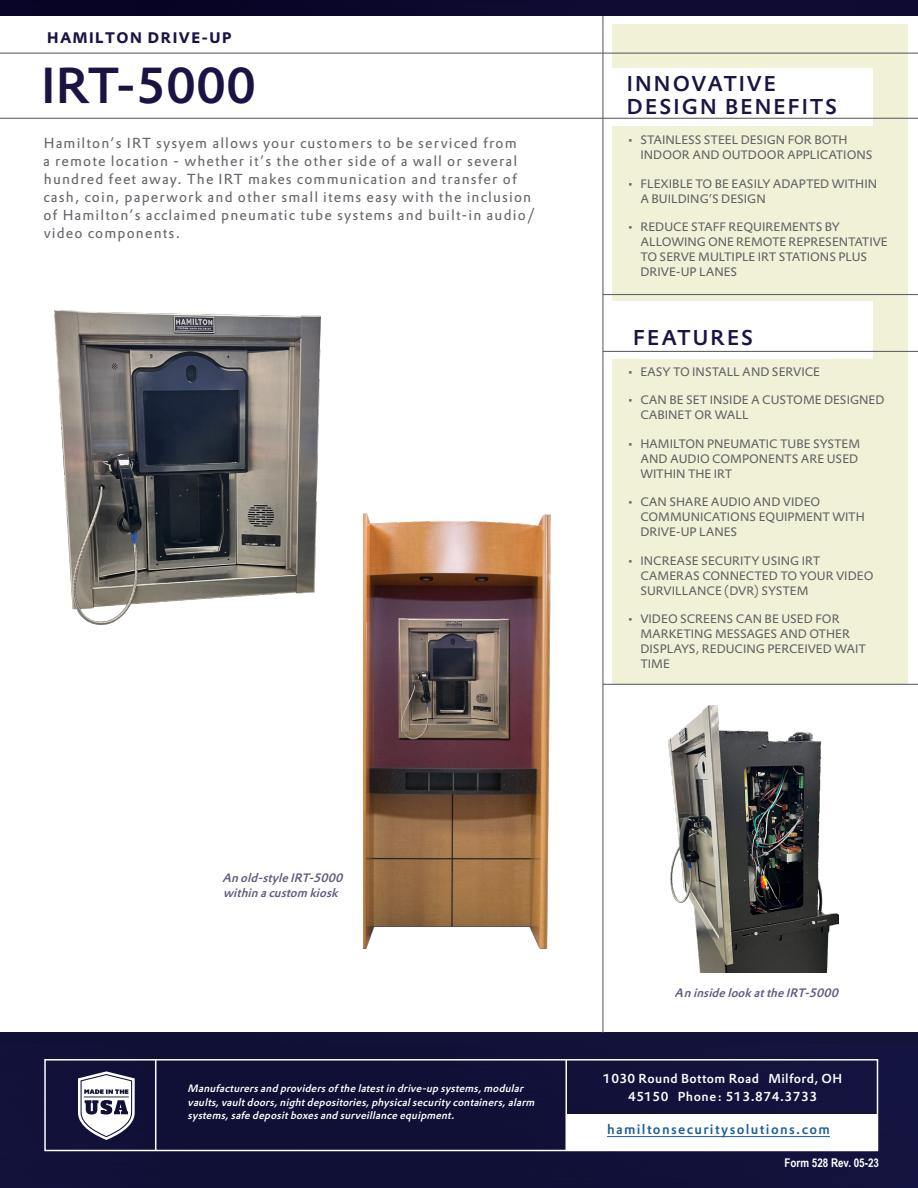
<style>
.page{position:relative;width:918px;height:1188px;background:#fff}
.page>*{position:absolute;margin:0;border:0;box-sizing:border-box;transform-origin:0 0}
.t1{font:49.5px "DTL Prokyon T Medium";color:#1b1344}
.t2{font:21px/22.5px "DTL Prokyon ST Medium";letter-spacing:.1em;color:#1b1344}
.t3{font:700 15px "DTL Prokyon T Caps";letter-spacing:.1em;color:#1b1344}
.t4{font:14.25px/18px "DTL Prokyon T";letter-spacing:.08em;color:#62656a}
.t5{font:13.5px "DTL Prokyon T Medium";letter-spacing:.1em;color:#175d9e}
.t6{font:12.75px/18px "DTL Prokyon T Medium";letter-spacing:.03em;color:#fff;text-align:center}
.Sidebar_Bullet_Text{font:12px/15px "DTL Prokyon T";color:#616164}
.t7{font:italic 12px/15px "DTL Prokyon T Medium";color:#1b1344}
.t8{font:700 12px "Arial Narrow";color:#fff}
.t9{font:italic 10.5px/13.5px "DTL Prokyon T Medium";color:#fff}
.s1{font-family:"DTL Prokyon ST Medium"}
</style>
<div class="page">
<div style="left:612px;top:24px;width:296px;height:660px;background:#f1f1d7"></div>
<div style="left:589px;top:68px;width:284px;height:58px;background:#fff"></div>
<div style="left:589px;top:301px;width:284px;height:58px;background:#fff"></div>
<hr style="left:0;top:118px;width:918px;height:1px;background:#62656a">
<hr style="left:603px;top:351px;width:315px;height:1px;background:#62656a">
<hr style="left:603px;top:684px;width:315px;height:1px;background:#62656a">
<hr style="left:603px;top:294px;width:315px;height:1px;background:#62656a">
<hr style="left:0;top:53px;width:918px;height:1px;background:#62656a">
<div style="left:0;top:1033px;width:918px;height:11px;background:#121139"></div>
<hr style="left:602px;top:0;width:2px;height:1033px;background:#62656a">
<img style="left:0;top:0;width:918px;height:16px">
<div style="left:0;top:1044px;width:918px;height:144px;background:#111038"></div>
<svg style="left:78px;top:1071px;width:57px;height:69px"></svg>
<div style="left:44px;top:1059px;width:834px;height:92px;border:2px solid #fff"></div>
<hr style="left:155px;top:1059px;width:1px;height:91px;background:#fff">
<hr style="left:566px;top:1059px;width:1px;height:91px;background:#fff">
<div style="left:567px;top:1114px;width:311px;height:37px;background:#fff"></div>
<hr style="left:607px;top:1136px;width:223px;height:1px;background:#175d9e">
<img style="left:363px;top:513px;width:187px;height:435px">
<img style="left:54px;top:311px;width:267px;height:313px">
<img style="left:669px;top:705px;width:170px;height:268px">
<p class="t3" style="left:47px;top:28px;width:186px">HAMILTON DRIVE-UP</p>
<p class="t1" style="left:41px;top:52px;width:217px">IRT-5000</p>
<p class="t4" style="left:43px;top:134px;width:494px">Hamilton’s IRT sysyem allows your customers to be serviced from<br>a remote location - whether it’s the other side of a wall or several hundred feet away. The IRT makes communication and transfer of cash, coin, paperwork and other small items easy with the inclusion of Hamilton’s acclaimed pneumatic tube systems and built-in audio/ video components.</p>
<p class="t2" style="left:627px;top:73px;width:212px">INNOVATIVE<br>DESIGN BENEFITS</p>
<p class="Sidebar_Bullet_Text" style="left:640px;top:132px;width:234px;text-indent:-14px">• STAINLESS STEEL DESIGN FOR BOTH<br>INDOOR AND OUTDOOR APPLICATIONS</p>
<p class="Sidebar_Bullet_Text" style="left:640px;top:176px;width:238px;text-indent:-14px">• FLEXIBLE TO BE EASILY ADAPTED WITHIN<br>A BUILDING’S DESIGN</p>
<p class="Sidebar_Bullet_Text" style="left:640px;top:219px;width:249px;text-indent:-14px">• REDUCE STAFF REQUIREMENTS BY<br>ALLOWING ONE REMOTE REPRESENTATIVE<br>TO SERVE MULTIPLE IRT STATIONS PLUS<br>DRIVE-UP LANES</p>
<p class="t2" style="left:633px;top:326px;width:122px">FEATURES</p>
<p class="Sidebar_Bullet_Text" style="left:627px;top:364px;width:195px">• EASY TO INSTALL AND SERVICE</p>
<p class="Sidebar_Bullet_Text" style="left:640px;top:392px;width:246px;text-indent:-14px">• CAN BE SET INSIDE A CUSTOME DESIGNED<br>CABINET OR WALL</p>
<p class="Sidebar_Bullet_Text" style="left:640px;top:436px;width:221px;text-indent:-14px">• HAMILTON PNEUMATIC TUBE SYSTEM<br>AND AUDIO COMPONENTS ARE USED<br>WITHIN THE IRT</p>
<p class="Sidebar_Bullet_Text" style="left:640px;top:494px;width:226px;text-indent:-14px">• CAN SHARE AUDIO AND VIDEO<br>COMMUNICATIONS EQUIPMENT WITH<br>DRIVE-UP LANES</p>
<p class="Sidebar_Bullet_Text" style="left:640px;top:553px;width:235px;text-indent:-14px">• INCREASE SECURITY USING IRT<br>CAMERAS CONNECTED TO YOUR VIDEO<br>SURVILLANCE (DVR) SYSTEM</p>
<p class="Sidebar_Bullet_Text" style="left:640px;top:611px;width:227px;text-indent:-14px">• VIDEO SCREENS CAN BE USED FOR<br>MARKETING MESSAGES AND OTHER<br>DISPLAYS, REDUCING PERCEIVED WAIT<br>TIME</p>
<p class="t7" style="left:222px;top:870px;width:126px">Anold-styleIRT-5000 withinacustom kiosk</p>
<p class="t9" style="left:188px;top:1082px;width:351px">Manufacturersand providersofthe latestin drive-up systems,modular vaults,vaultdoors,nightdepositories,physicalsecurity containers,alarm systems,safe depositboxesand surveillance equipment.</p>
<p class="t7" style="left:675px;top:985px;width:168px">AninsidelookattheIRT-5000</p>
<p class="t6" style="left:603px;top:1070px;width:241px">1030 Round Bottom Road Milford, OH<br>45150 <span class="s1">Phone:</span> 513.874.3733</p>
<p class="t5" style="left:607px;top:1121px;width:224px">hamiltonsecuritysolutions.com</p>
<p class="t8" style="left:785px;top:1154px;width:96px">Form 528 Rev. 05-23</p>
</div>
